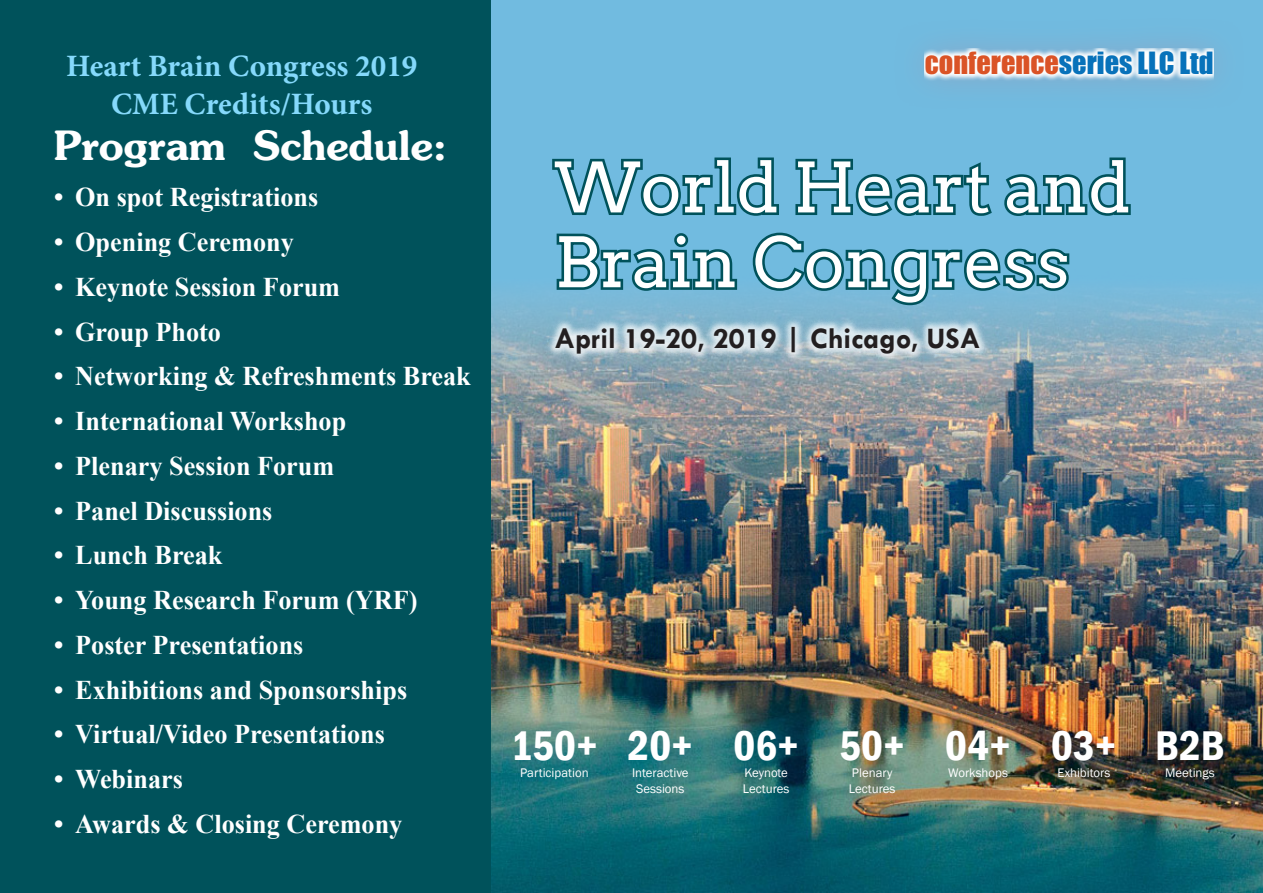
<style>
.page{position:relative;width:1263px;height:893px;background:#fff}
.page>*{position:absolute;margin:0;border:0;box-sizing:border-box;transform-origin:0 0}
.t1{font:68.85px/74.8px "Arvo";color:#fff}
.t2{font:600 condensed 42.75px "Franklin Gothic";color:#fff}
.t3{font:700 40.2px "AG Souvenir";color:#fff}
.t4{font:700 31.05px "Minion Pro";color:#85d9fb}
.t5{font:700 30px "Tw Cen";color:#231f20}
.t6{font:28.35px "Impact";color:#0872ba}
.t7{font:700 27px "Times New Roman";color:#fff}
.t8{font:12.75px "Franklin Gothic";color:#fff}
.s1{color:#da5326}
</style>
<div class="page">
<div style="left:0;top:0;width:491px;height:893px;background:#00525b"></div>
<div style="left:491px;top:0;width:772px;height:893px;background:#71bbe0"></div>
<img style="left:491px;top:290px;width:772px;height:603px">
<svg style="left:549px;top:157px;width:584px;height:151px"></svg>
<div style="left:546px;top:317px;width:443px;height:46px;background:#fff;opacity:.75"></div>
<svg style="left:925px;top:49px;width:288px;height:32px;background:#e1edf5"></svg>
<p class="t4" style="left:66px;top:44px;width:353px">Heart Brain Congress 2019</p>
<p class="t6" style="left:925px;top:41px;width:290px"><span class="s1">conference</span>series LLC Ltd</p>
<p class="t4" style="left:111px;top:82px;width:263px">CME Credits/Hours</p>
<p class="t3" style="left:54px;top:123px;width:394px">Program Schedule:</p>
<p class="t7" style="left:54px;top:179px;width:266px">• On spot Registrations</p>
<p class="t7" style="left:54px;top:223px;width:241px">• Opening Ceremony</p>
<p class="t7" style="left:54px;top:268px;width:288px">• Keynote Session Forum</p>
<p class="t7" style="left:54px;top:313px;width:169px">• Group Photo</p>
<p class="t7" style="left:54px;top:358px;width:418px">• Networking &amp; Refreshments Break</p>
<p class="t7" style="left:54px;top:402px;width:294px">• International Workshop</p>
<p class="t7" style="left:54px;top:447px;width:282px">• Plenary Session Forum</p>
<p class="t7" style="left:54px;top:492px;width:220px">• Panel Discussions</p>
<p class="t7" style="left:54px;top:537px;width:170px">• Lunch Break</p>
<p class="t7" style="left:54px;top:581px;width:365px">• Young Research Forum (YRF)</p>
<p class="t7" style="left:54px;top:626px;width:251px">• Poster Presentations</p>
<p class="t7" style="left:54px;top:671px;width:355px">• Exhibitions and Sponsorships</p>
<p class="t7" style="left:54px;top:716px;width:332px">• Virtual/Video Presentations</p>
<p class="t7" style="left:54px;top:760px;width:130px">• Webinars</p>
<p class="t7" style="left:54px;top:805px;width:350px">• Awards &amp; Closing Ceremony</p>
<p class="t1" style="left:554px;top:150px;width:578px">World Heart and<br>Brain Congress</p>
<p class="t5" style="left:554px;top:320px;width:428px">April 19-20, 2019 | Chicago, USA</p>
<p class="t2" style="left:511px;top:717px;width:89px">150+</p>
<p class="t8" style="left:520px;top:765px;width:70px">Participation</p>
<p class="t2" style="left:628px;top:717px;width:67px">20+</p>
<p class="t8" style="left:632px;top:765px;width:58px">Interactive</p>
<p class="t8" style="left:636px;top:780px;width:50px">Sessions</p>
<p class="t2" style="left:733px;top:717px;width:67px">06+</p>
<p class="t8" style="left:744px;top:765px;width:45px">Keynote</p>
<p class="t8" style="left:743px;top:780px;width:48px">Lectures</p>
<p class="t2" style="left:839px;top:717px;width:67px">50+</p>
<p class="t8" style="left:852px;top:765px;width:42px">Plenary</p>
<p class="t8" style="left:849px;top:780px;width:48px">Lectures</p>
<p class="t2" style="left:945px;top:717px;width:67px">04+</p>
<p class="t8" style="left:948px;top:765px;width:61px">Workshops</p>
<p class="t2" style="left:1051px;top:717px;width:67px">03+</p>
<p class="t8" style="left:1058px;top:765px;width:54px">Exhibitors</p>
<p class="t2" style="left:1155px;top:717px;width:71px">B2B</p>
<p class="t8" style="left:1165px;top:765px;width:51px">Meetings</p>
</div>
